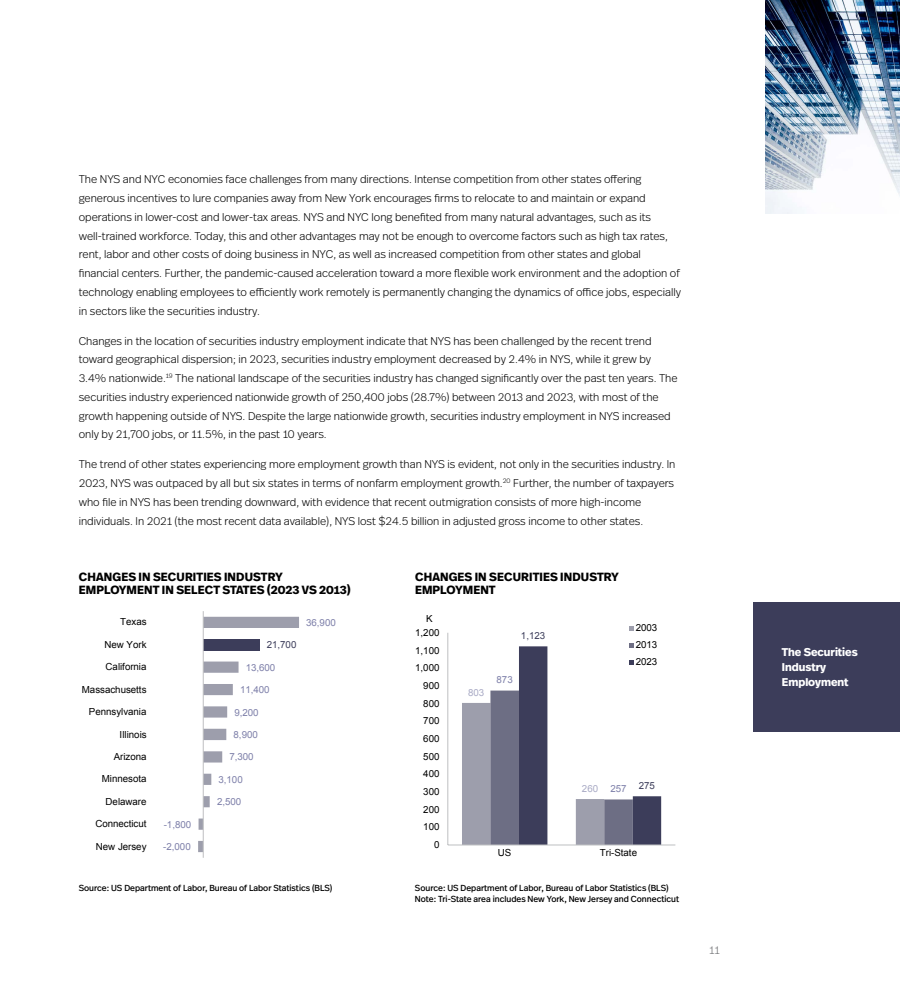
<style>
.page{position:relative;width:900px;height:990px;background:#fff}
.page>*{position:absolute;margin:0;border:0;box-sizing:border-box;transform-origin:0 0}
.t1{font:700 11.88px/13.8px "Real Head Pro";letter-spacing:.01em;color:#000}
.t2{font:300 11.25px/18.8px "Real Head Pro";color:#000}
.t3{font:700 11.25px/15px "Real Head Pro";color:#fff}
.t4{font:300 11.25px "Real Head Pro";color:#6d6e71}
.t5{font:9.75px/17px "Arial";letter-spacing:-.005em;color:#000;text-align:justify}
.t6{font:9.75px "Arial";letter-spacing:-.005em;color:#7d7fa9}
.t7{font:9.75px "Arial";letter-spacing:-.005em;color:#3c3d5a}
.t8{font:9.75px "Arial";letter-spacing:-.005em;color:#a9aac5}
.t9{font:8.75px/10.5px "Real Head Pro";color:#000}
</style>
<div class="page">
<img style="left:765px;top:0;width:135px;height:214px">
<div style="left:754px;top:602px;width:146px;height:129px;background:#3c3d5a"></div>
<svg style="left:198px;top:617px;width:101px;height:235px"></svg>
<hr style="left:203px;top:611px;width:1px;height:247px;background:#bebfc1">
<hr style="left:447px;top:633px;width:1px;height:212px;background:#bebfc1">
<hr style="left:448px;top:845px;width:227px;height:1px;background:#bebfc1">
<svg style="left:629px;top:626px;width:5px;height:5px"></svg>
<svg style="left:462px;top:643px;width:199px;height:202px"></svg>
<p class="t2" style="left:79px;top:170px;width:604px">The NYS and NYC economies face challenges from many directions. Intense competition from other states offering generous incentives to lure companies away from New York encourages firms to relocate to and maintain or expand operations in lower-cost and lower-tax areas. NYS and NYC long benefited from many natural advantages, such as its well-trained workforce. Today, this and other advantages may not be enough to overcome factors such as high tax rates, rent, labor and other costs of doing business in NYC, as well as increased competition from other states and global financial centers. Further, the pandemic-caused acceleration toward a more flexible work environment and the adoption of technology enabling employees to efficiently work remotely is permanently changing the dynamics of office jobs, especially in sectors like the securities industry.</p>
<p class="t2" style="left:79px;top:331px;width:600px">Changes in the location of securities industry employment indicate that NYS has been challenged by the recent trend toward geographical dispersion; in 2023, securities industry employment decreased by 2.4% in NYS, while it grew by 3.4% nationwide.<sup>19</sup> The national landscape of the securities industry has changed significantly over the past ten years. The securities industry experienced nationwide growth of 250,400 jobs (28.7%) between 2013 and 2023, with most of the growth happening outside of NYS. Despite the large nationwide growth, securities industry employment in NYS increased only by 21,700 jobs, or 11.5%, in the past 10 years.</p>
<p class="t2" style="left:79px;top:455px;width:598px">The trend of other states experiencing more employment growth than NYS is evident, not only in the securities industry. In 2023, NYS was outpaced by all but six states in terms of nonfarm employment growth.<sup>20</sup> Further, the number of taxpayers who file in NYS has been trending downward, with evidence that recent outmigration consists of more high-income individuals. In 2021 (the most recent data available), NYS lost $24.5 billion in adjusted gross income to other states.</p>
<p class="t1" style="left:79px;top:569px;width:274px">CHANGES IN SECURITIES INDUSTRY<br>EMPLOYMENT IN SELECT STATES (2023 VS 2013)</p>
<p class="t1" style="left:415px;top:569px;width:205px">CHANGES IN SECURITIES INDUSTRY<br>EMPLOYMENT</p>
<p class="t5" style="left:120px;top:614px;width:28px">Texas</p>
<p class="t5" style="left:105px;top:636px;width:44px">New York</p>
<p class="t5" style="left:106px;top:658px;width:42px">California</p>
<p class="t5" style="left:82px;top:681px;width:66px">Massachusetts</p>
<p class="t5" style="left:89px;top:703px;width:59px">Pennsylvania</p>
<p class="t5" style="left:120px;top:726px;width:29px">Illinois</p>
<p class="t5" style="left:114px;top:748px;width:34px">Arizona</p>
<p class="t5" style="left:102px;top:771px;width:46px">Minnesota</p>
<p class="t5" style="left:106px;top:793px;width:43px">Delaware</p>
<p class="t5" style="left:95px;top:815px;width:53px">Connecticut</p>
<p class="t5" style="left:96px;top:838px;width:52px">New Jersey</p>
<p class="t9" style="left:79px;top:883px;width:255px">Source: US Department of Labor, Bureau of Labor Statistics (BLS)</p>
<p class="t6" style="left:306px;top:616px;width:31px">36,900</p>
<p class="t7" style="left:267px;top:639px;width:31px">21,700</p>
<p class="t6" style="left:246px;top:661px;width:31px">13,600</p>
<p class="t6" style="left:240px;top:683px;width:31px">11,400</p>
<p class="t6" style="left:234px;top:706px;width:26px">9,200</p>
<p class="t6" style="left:234px;top:728px;width:26px">8,900</p>
<p class="t6" style="left:229px;top:751px;width:26px">7,300</p>
<p class="t6" style="left:219px;top:773px;width:26px">3,100</p>
<p class="t6" style="left:217px;top:796px;width:26px">2,500</p>
<p class="t6" style="left:164px;top:818px;width:29px">-1,800</p>
<p class="t6" style="left:163px;top:840px;width:29px">-2,000</p>
<p class="t5" style="left:426px;top:610px;width:8px">K</p>
<p class="t5" style="left:415px;top:624px;width:26px">1,200</p>
<p class="t5" style="left:415px;top:642px;width:26px">1,100</p>
<p class="t5" style="left:415px;top:659px;width:26px">1,000</p>
<p class="t5" style="left:423px;top:677px;width:18px">900</p>
<p class="t5" style="left:423px;top:695px;width:18px">800</p>
<p class="t5" style="left:423px;top:712px;width:18px">700</p>
<p class="t5" style="left:423px;top:730px;width:18px">600</p>
<p class="t5" style="left:423px;top:748px;width:18px">500</p>
<p class="t5" style="left:423px;top:765px;width:18px">400</p>
<p class="t5" style="left:423px;top:783px;width:18px">300</p>
<p class="t5" style="left:423px;top:801px;width:18px">200</p>
<p class="t5" style="left:423px;top:819px;width:18px">100</p>
<p class="t5" style="left:434px;top:836px;width:7px">0</p>
<p class="t7" style="left:521px;top:629px;width:26px">1,123</p>
<p class="t8" style="left:468px;top:686px;width:18px">803</p>
<p class="t6" style="left:497px;top:673px;width:18px">873</p>
<p class="t5" style="left:636px;top:619px;width:23px">2003<br>2013<br>2023</p>
<p class="t8" style="left:582px;top:782px;width:18px">260</p>
<p class="t6" style="left:610px;top:782px;width:18px">257</p>
<p class="t7" style="left:639px;top:779px;width:18px">275</p>
<p class="t5" style="left:498px;top:844px;width:15px">US</p>
<p class="t5" style="left:600px;top:844px;width:39px">Tri-State</p>
<p class="t9" style="left:415px;top:883px;width:266px">Source: US Department of Labor, Bureau of Labor Statistics (BLS)<br>Note: Tri-State area includes New York, New Jersey and Connecticut</p>
<p class="t4" style="left:709px;top:942px;width:12px">11</p>
<p class="t3" style="left:782px;top:644px;width:77px">The Securities<br>Industry<br>Employment</p>
</div>
